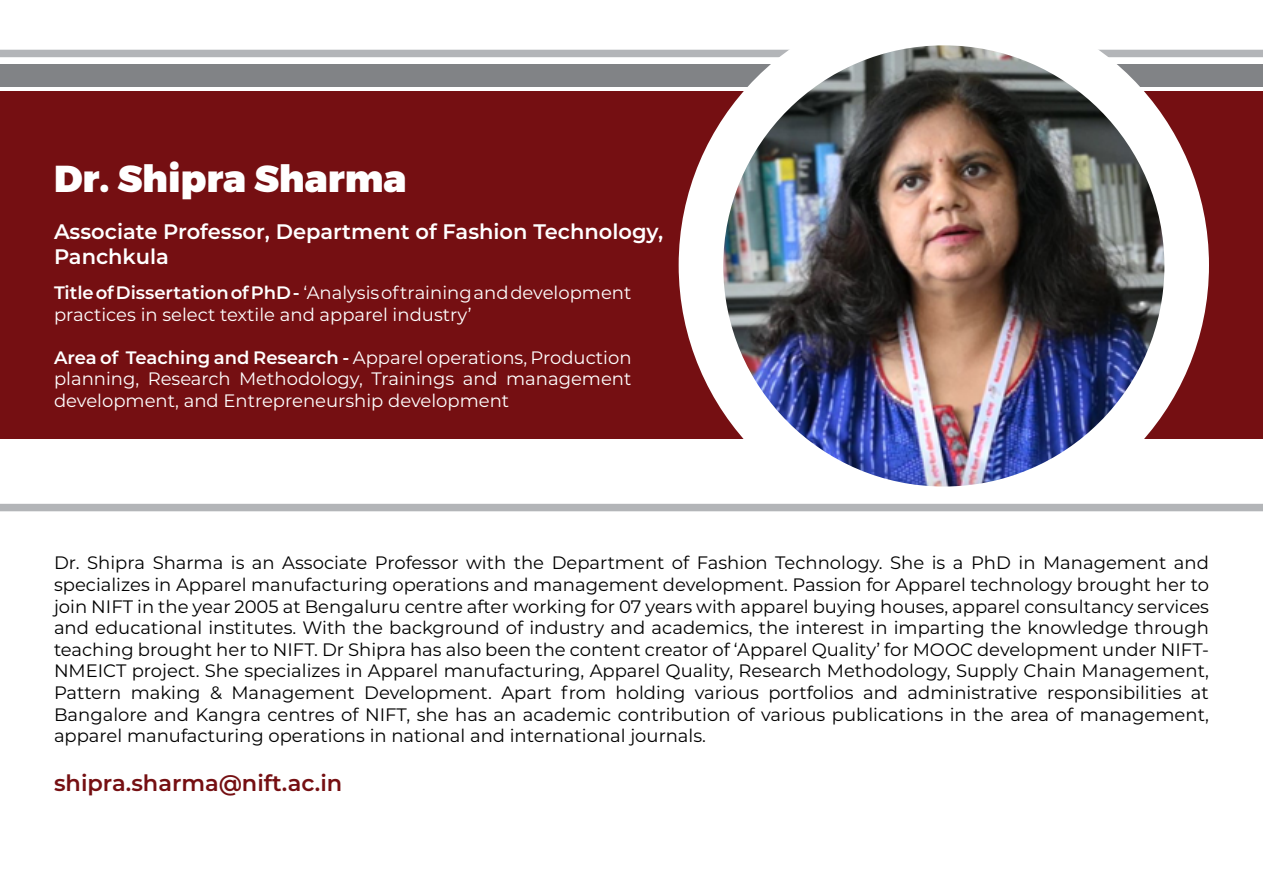
<style>
.page{position:relative;width:1263px;height:893px;background:#fff}
.page>*{position:absolute;margin:0;border:0;box-sizing:border-box;transform-origin:0 0}
.t1{font:900 37.5px "Montserrat";color:#fff}
.t2{font:600 22.5px "Montserrat";color:#750f12}
.t3{font:600 21px/25.2px "Montserrat";color:#fff}
.t4{font:18px/21.6px "Montserrat";color:#000;text-align:justify}
.t5{font:18px/21.6px "Montserrat";color:#fff}
.s1{font-weight:600}
</style>
<div class="page">
<div style="left:0;top:50px;width:1263px;height:7px;background:#b3b5b8"></div>
<div style="left:0;top:91px;width:1263px;height:348px;background:#750f12"></div>
<div style="left:0;top:64px;width:1263px;height:22px;background:#818386"></div>
<div style="left:679px;top:0;width:530px;height:530px;background:#fff;border-radius:50%"></div>
<img style="left:723px;top:45px;width:441px;height:441px;border-radius:221px">
<div style="left:0;top:504px;width:1263px;height:7px;background:#b3b5b8"></div>
<h1 class="t1" style="left:54px;top:156px;width:354px">Dr. Shipra Sharma</h1>
<p class="t3" style="left:54px;top:218px;width:611px">Associate Professor, Department of Fashion Technology,<br>Panchkula</p>
<p class="t5" style="left:54px;top:281px;width:579px"><span class="s1">Title of Dissertation of PhD -</span> ‘Analysis of training and development practices in select textile and apparel industry’</p>
<p class="t5" style="left:54px;top:346px;width:579px;text-align:justify"><span class="s1">Area of Teaching and Research -</span> Apparel operations, Production planning, Research Methodology, Trainings and management development, and Entrepreneurship development</p>
<p class="t4" style="left:54px;top:551px;width:1156px">Dr. Shipra Sharma is an Associate Professor with the Department of Fashion Technology. She is a PhD in Management and specializes in Apparel manufacturing operations and management development. Passion for Apparel technology brought her to join NIFT in the year 2005 at Bengaluru centre after working for 07 years with apparel buying houses, apparel consultancy services and educational institutes. With the background of industry and academics, the interest in imparting the knowledge through teaching brought her to NIFT. Dr Shipra has also been the content creator of ‘Apparel Quality’ for MOOC development under NIFT-NMEICT project. She specializes in Apparel manufacturing, Apparel Quality, Research Methodology, Supply Chain Management, Pattern making &amp; Management Development. Apart from holding various portfolios and administrative responsibilities at Bangalore and Kangra centres of NIFT, she has an academic contribution of various publications in the area of management, apparel manufacturing operations in national and international journals.</p>
<p class="t2" style="left:54px;top:767px;width:290px">shipra.sharma@nift.ac.in</p>
</div>
